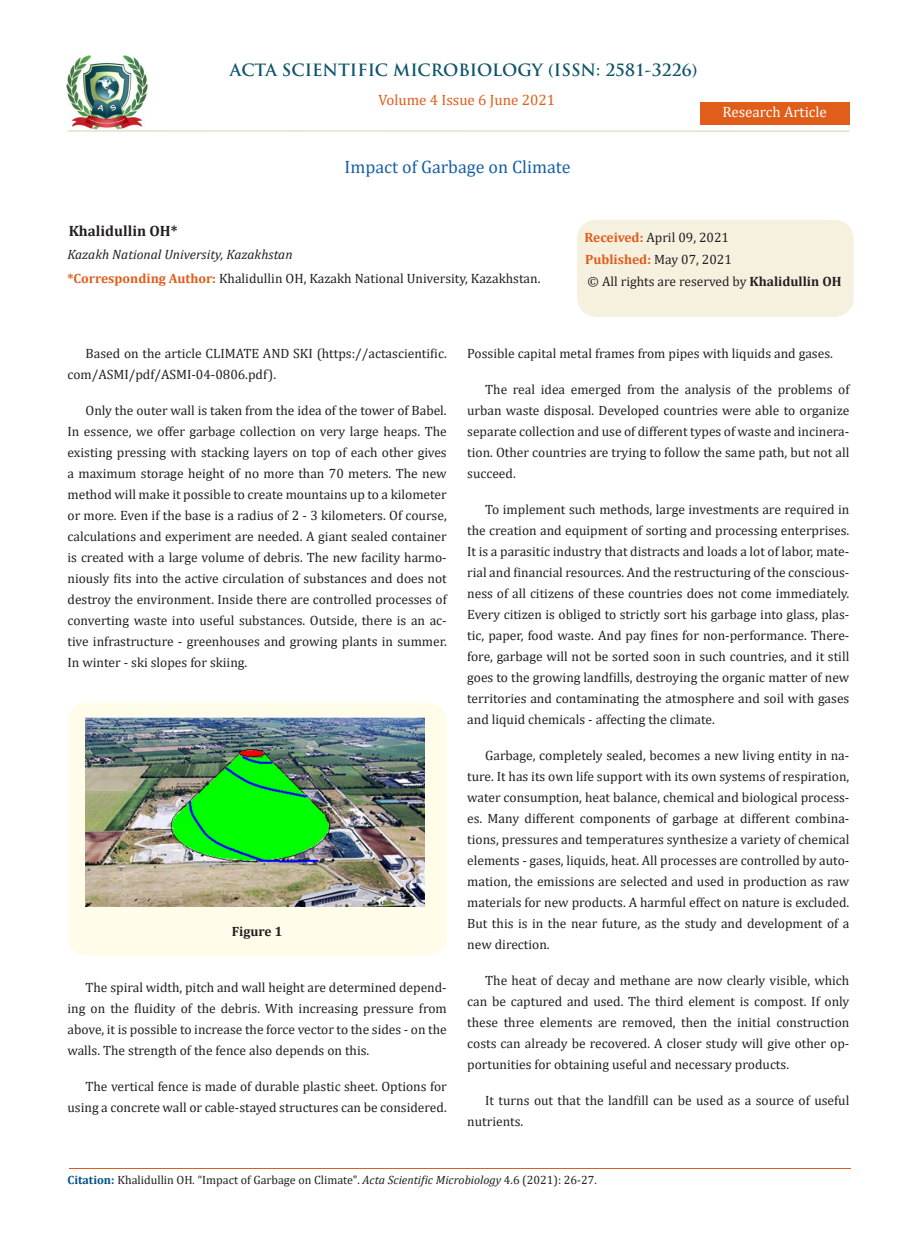
<style>
.page{position:relative;width:917px;height:1260px;background:#fff}
.page>*{position:absolute;margin:0;border:0;box-sizing:border-box;transform-origin:0 0}
.t1{font:18px "Cambria";color:#1560a6}
.t2{font:700 16.5px "Trajan Pro";color:#0e546a}
.t3{font:15px "Cambria";color:#e05d1a}
.t4{font:15px "Cambria";color:#fff}
.t5{font:700 15px "Cambria";color:#231f20}
.t6{font:13.5px/21px "Cambria";color:#231f20;text-align:justify}
.t7{font:italic 13.5px "Cambria";color:#231f20}
.t8{font:700 13.5px "Cambria";color:#e05d1a}
.t9{font:700 13.5px "Cambria";color:#231f20}
.t10{font:12px "Cambria";color:#231f20}
.s1{font-weight:700;color:#e05d1a}
.s2{font-weight:400;color:#231f20}
.s3{font-weight:700}
.s4{font-weight:700;color:#035089}
.s5{font-style:italic}
</style>
<div class="page">
<img style="left:67px;top:56px;width:80px;height:73px">
<div style="left:699px;top:102px;width:150px;height:22px;background:#e05d1a"></div>
<div style="left:578px;top:221px;width:274px;height:95px;background:#f6f0df;border-radius:18px"></div>
<div style="left:577px;top:220px;width:276px;height:97px;border:2px solid #f6f0df;border-radius:18px"></div>
<div style="left:67px;top:703px;width:380px;height:253px;background:#fffde9;border-radius:18px"></div>
<img style="left:85px;top:718px;width:339px;height:189px">
<hr style="left:69px;top:1169px;width:781px;height:1px;background:#e05d1a">
<hr style="left:67px;top:130px;width:782px;height:2px;background:#e5dfce">
<p class="t2" style="left:230px;top:59px;width:469px">ACTA SCIENTIFIC MICROBIOLOGY (ISSN: 2581-3226)</p>
<p class="t3" style="left:378px;top:91px;width:178px">Volume 4 Issue 6 June 2021</p>
<p class="t1" style="left:344px;top:156px;width:228px">Impact of Garbage on Climate</p>
<p class="t4" style="left:722px;top:103px;width:106px">Research Article</p>
<p class="t5" style="left:69px;top:220px;width:110px">Khalidullin OH*</p>
<p class="t7" style="left:67px;top:245px;width:227px">Kazakh National University, Kazakhstan</p>
<p class="t6" style="left:67px;top:268px;width:474px"><span class="s1">*Corresponding Author:</span> Khalidullin OH, Kazakh National University, Kazakhstan.</p>
<p class="t6" style="left:584px;top:227px;width:146px"><span class="s1">Received:</span> April 09, 2021</p>
<p class="t8" style="left:585px;top:250px;width:148px">Published: <span class="s2">May 07, 2021</span></p>
<p class="t6" style="left:587px;top:271px;width:255px">© All rights are reserved by <span class="s3">Khalidullin OH</span></p>
<p class="t6" style="left:67px;top:343px;width:381px;text-indent:18px">Based on the article CLIMATE AND SKI (https://actascientific. com/ASMI/pdf/ASMI-04-0806.pdf).</p>
<p class="t6" style="left:67px;top:400px;width:381px;text-indent:18px">Only the outer wall is taken from the idea of the tower of Babel.<br>In essence, we offer garbage collection on very large heaps. The existing pressing with stacking layers on top of each other gives a maximum storage height of no more than 70 meters. The new method will make it possible to create mountains up to a kilometer or more. Even if the base is a radius of 2 - 3 kilometers. Of course, calculations and experiment are needed. A giant sealed container is created with a large volume of debris. The new facility harmo&shy;niously fits into the active circulation of substances and does not destroy the environment. Inside there are controlled processes of converting waste into useful substances. Outside, there is an ac&shy;tive infrastructure - greenhouses and growing plants in summer.<br>In winter - ski slopes for skiing.</p>
<p class="t9" style="left:232px;top:922px;width:52px">Figure 1</p>
<p class="t6" style="left:67px;top:976px;width:381px;text-indent:18px">The spiral width, pitch and wall height are determined depend&shy;ing on the fluidity of the debris. With increasing pressure from above, it is possible to increase the force vector to the sides - on the walls. The strength of the fence also depends on this.</p>
<p class="t6" style="left:67px;top:1075px;width:381px;text-align:right">The vertical fence is made of durable plastic sheet. Options for using a concrete wall or cable-stayed structures can be considered.</p>
<p class="t6" style="left:467px;top:343px;width:367px">Possible capital metal frames from pipes with liquids and gases.</p>
<p class="t6" style="left:467px;top:379px;width:384px;text-indent:18px">The real idea emerged from the analysis of the problems of urban waste disposal. Developed countries were able to organize separate collection and use of different types of waste and incinera&shy;tion. Other countries are trying to follow the same path, but not all succeed.</p>
<p class="t6" style="left:467px;top:499px;width:384px;text-indent:18px">To implement such methods, large investments are required in the creation and equipment of sorting and processing enterprises.<br>It is a parasitic industry that distracts and loads a lot of labor, mate&shy;rial and financial resources. And the restructuring of the conscious&shy;ness of all citizens of these countries does not come immediately.<br>Every citizen is obliged to strictly sort his garbage into glass, plas&shy;tic, paper, food waste. And pay fines for non-performance. There&shy;fore, garbage will not be sorted soon in such countries, and it still goes to the growing landfills, destroying the organic matter of new territories and contaminating the atmosphere and soil with gases and liquid chemicals - affecting the climate.</p>
<p class="t6" style="left:467px;top:745px;width:384px;text-indent:18px">Garbage, completely sealed, becomes a new living entity in na&shy;ture. It has its own life support with its own systems of respiration, water consumption, heat balance, chemical and biological process&shy;es. Many different components of garbage at different combina&shy;tions, pressures and temperatures synthesize a variety of chemical elements - gases, liquids, heat. All processes are controlled by auto&shy;mation, the emissions are selected and used in production as raw materials for new products. A harmful effect on nature is excluded.<br>But this is in the near future, as the study and development of a new direction.</p>
<p class="t6" style="left:467px;top:970px;width:384px;text-indent:18px">The heat of decay and methane are now clearly visible, which can be captured and used. The third element is compost. If only these three elements are removed, then the initial construction costs can already be recovered. A closer study will give other op&shy;portunities for obtaining useful and necessary products.</p>
<p class="t6" style="left:467px;top:1090px;width:384px;text-indent:18px">It turns out that the landfill can be used as a source of useful nutrients.</p>
<p class="t10" style="left:67px;top:1173px;width:531px"><span class="s4">Citation:</span> Khalidullin OH<span class="s5">.</span> “Impact of Garbage on Climate". <span class="s5">Acta Scientific Microbiology</span> 4.6 (2021): 26-27.</p>
</div>
